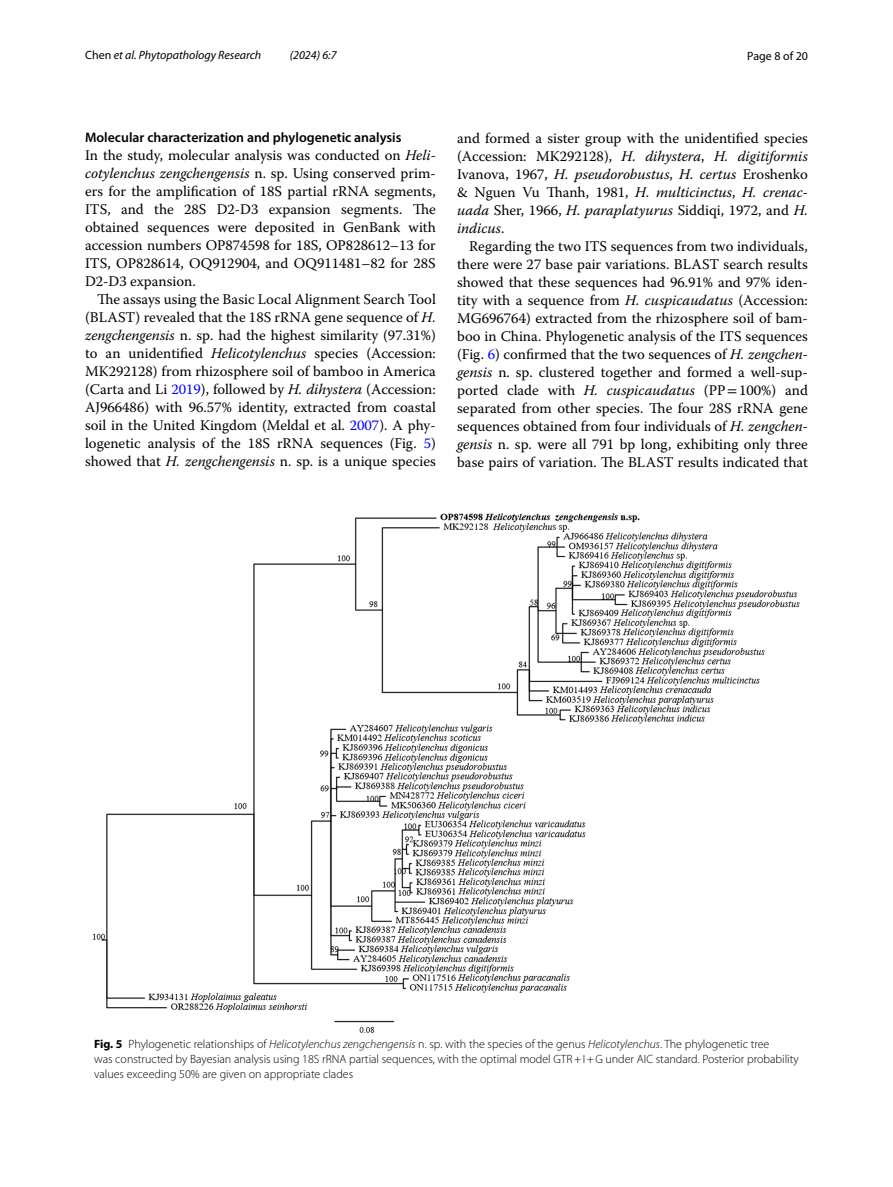
<style>
.page{position:relative;width:893px;height:1187px;background:#fff}
.page>*{position:absolute;margin:0;border:0;box-sizing:border-box;transform-origin:0 0}
.t1{font:14.7px/18px "Warnock Pro";color:#000;text-align:justify}
.t2{font:600 13.8px "Myriad Pro";color:#000}
.t3{font:300 12px/15px "Myriad Pro";color:#000}
.t4{font:italic 12px "Myriad Pro";color:#000}
.t5{font:12px "Myriad Pro";color:#000}
.s1{font-style:normal}
.s2{font-style:italic}
.s3{color:#00f}
.s4{font-family:"STIX"}
.s5{font-weight:700}
</style>
<div class="page">
<img style="left:94px;top:513px;width:705px;height:519px">
<p class="t4" style="left:85px;top:48px;width:178px"><span class="s1">Chen</span> et al. Phytopathology Research</p>
<p class="t4" style="left:290px;top:48px;width:48px">(2024) 6:7</p>
<p class="t5" style="left:747px;top:48px;width:62px">Page 8 of 20</p>
<p class="t2" style="left:85px;top:129px;width:318px">Molecular characterization and phylogenetic analysis</p>
<p class="t1" style="left:85px;top:146px;width:352px">In the study, molecular analysis was conducted on <span class="s2">Heli&shy;cotylenchus zengchengensis</span> n. sp. Using conserved prim&shy;ers for the amplification of 18S partial rRNA segments, ITS, and the 28S D2-D3 expansion segments. The obtained sequences were deposited in GenBank with accession numbers OP874598 for 18S, OP828612–13 for ITS, OP828614, OQ912904, and OQ911481–82 for 28S D2-D3 expansion.</p>
<p class="t1" style="left:85px;top:290px;width:352px;text-indent:12px">The assays using the Basic Local Alignment Search Tool (BLAST) revealed that the 18S rRNA gene sequence of <span class="s2">H. zengchengensis</span> n. sp. had the highest similarity (97.31%) to an unidentified <span class="s2">Helicotylenchus</span> species (Accession:<br>MK292128) from rhizosphere soil of bamboo in America (Carta and Li <span class="s3">2019</span>), followed by <span class="s2">H. dihystera</span> (Accession:<br>AJ966486) with 96.57% identity, extracted from coastal soil in the United Kingdom (Meldal et al. <span class="s3">2007</span>). A phy&shy;logenetic analysis of the 18S rRNA sequences (Fig. <span class="s3">5</span>) showed that <span class="s2">H. zengchengensis</span> n. sp. is a unique species</p>
<p class="t1" style="left:457px;top:128px;width:352px">and formed a sister group with the unidentified species (Accession: MK292128), <span class="s2">H. dihystera</span>, <span class="s2">H. digitiformis </span>Ivanova, 1967, <span class="s2">H. pseudorobustus</span>, <span class="s2">H. certus</span> Eroshenko &amp; Nguen Vu Thanh, 1981, <span class="s2">H. multicinctus</span>, <span class="s2">H. crenac&shy;uada</span> Sher, 1966, <span class="s2">H. paraplatyurus</span> Siddiqi, 1972, and <span class="s2">H. indicus</span>.</p>
<p class="t1" style="left:457px;top:236px;width:352px;text-indent:12px">Regarding the two ITS sequences from two individuals, there were 27 base pair variations. BLAST search results showed that these sequences had 96.91% and 97% iden&shy;tity with a sequence from <span class="s2">H. cuspicaudatus</span> (Accession:<br>MG696764) extracted from the rhizosphere soil of bam&shy;boo in China. Phylogenetic analysis of the ITS sequences (Fig. <span class="s3">6</span>) confirmed that the two sequences of <span class="s2">H. zengchen&shy;gensis</span> n. sp. clustered together and formed a well-sup&shy;ported clade with <span class="s2">H. cuspicaudatus</span> (PP<span class="s4">=</span>100%) and separated from other species. The four 28S rRNA gene sequences obtained from four individuals of <span class="s2">H. zengchen&shy;gensis</span> n. sp. were all 791 bp long, exhibiting only three base pairs of variation. The BLAST results indicated that</p>
<p class="t3" style="left:94px;top:1036px;width:706px"><span class="s5">Fig. 5</span> Phylogenetic relationships of <span class="s2">Helicotylenchus zengchengensis</span> n. sp. with the species of the genus <span class="s2">Helicotylenchus</span>. The phylogenetic tree<br>was constructed by Bayesian analysis using 18S rRNA partial sequences, with the optimal model GTR+I+G under AIC standard. Posterior probability values exceeding 50% are given on appropriate clades</p>
</div>
